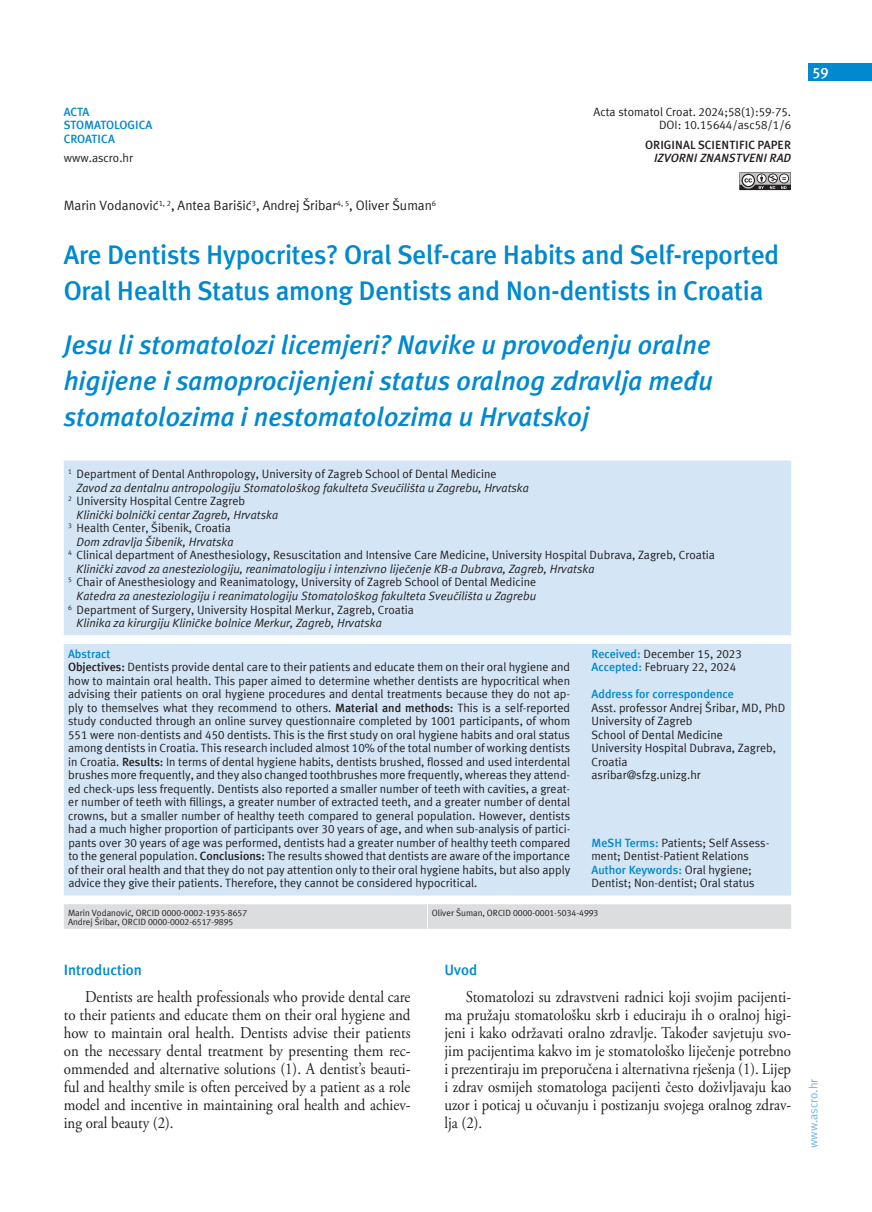
<style>
.page{position:relative;width:872px;height:1212px;background:#fff}
.page>*{position:absolute;margin:0;border:0;box-sizing:border-box;transform-origin:0 0}
.t1{font:italic 700 27px/36px "Meta ASC";color:#0089cf;text-align:justify}
.t2{font:700 27px/36px "Meta ASC";letter-spacing:-.01em;color:#0089cf}
.t3{font:16.5px/18px "Adobe Garamond Pro";color:#231f20;text-align:justify;scale:.9 1}
.t4{font:700 15px "Meta ASC";color:#0089cf}
.t5{font:700 15px "Meta ASC";color:#fff}
.t6{font:13.5px "Meta ASC";color:#231f20}
.t7{font:12px/13.5px "Meta ASC";color:#231f20}
.t8{font:italic 12px "Meta ASC";color:#231f20}
.t9{font:700 12px/13.5px "Meta ASC";color:#0089cf}
.t10{font:700 12px "Meta ASC";letter-spacing:.005em;color:#231f20}
.t11{font:italic 700 12px "Meta ASC";letter-spacing:.005em;color:#231f20}
.t12{font:12px "Meta ASC";color:#77b6e4}
.t13{font:9px/9px "Meta ASC";color:#231f20}
.s1{font-weight:700;color:#0089cf}
.s2{font-weight:700}
</style>
<div class="page">
<div style="left:808px;top:64px;width:64px;height:17px;background:#0089cf"></div>
<div style="left:64px;top:460px;width:727px;height:175px;background:#d4e6f6"></div>
<div style="left:64px;top:635px;width:727px;height:261px;background:#d4e6f6"></div>
<div style="left:64px;top:904px;width:727px;height:25px;background:#dcdddf"></div>
<svg style="left:739px;top:172px;width:52px;height:18px"></svg>
<p class="t9" style="left:64px;top:105px;width:90px">ACTA<br>STOMATOLOGICA<br>CROATICA</p>
<p class="t7" style="left:64px;top:151px;width:71px">www.ascro.hr</p>
<p class="t7" style="left:593px;top:105px;width:199px;text-align:right">Acta stomatol Croat. 2024;58(1):59-75.<br>DOI: 10.15644/asc58/1/6</p>
<p class="t10" style="left:645px;top:138px;width:147px">ORIGINAL SCIENTIFIC PAPER</p>
<p class="t11" style="left:654px;top:151px;width:139px">IZVORNI ZNANSTVENI RAD</p>
<p class="t6" style="left:64px;top:198px;width:374px">Marin Vodanović<sup>1,</sup> <sup>2</sup>, Antea Barišić<sup>3</sup>, Andrej Šribar<sup>4,</sup> <sup>5</sup>, Oliver Šuman<sup>6</sup></p>
<h1 class="t2" style="left:64px;top:237px;width:717px">Are Dentists Hypocrites? Oral Self-care Habits and Self-reported<br>Oral Health Status among Dentists and Non-dentists in Croatia</h1>
<h1 class="t1" style="left:64px;top:327px;width:650px">Jesu li stomatolozi licemjeri? Navike u provođenju oralne higijene i samoprocijenjeni status oralnog zdravlja među stomatolozima i nestomatolozima u Hrvatskoj</h1>
<p class="t7" style="left:68px;top:467px;width:430px"><sup>1</sup> Department of Dental Anthropology, University of Zagreb School of Dental Medicine</p>
<p class="t8" style="left:77px;top:481px;width:454px">Zavod za dentalnu antropologiju Stomatološkog fakulteta Sveučilišta u Zagrebu, Hrvatska</p>
<p class="t7" style="left:68px;top:494px;width:178px"><sup>2</sup> University Hospital Centre Zagreb</p>
<p class="t8" style="left:77px;top:508px;width:203px">Klinički bolnički centar Zagreb, Hrvatska</p>
<p class="t7" style="left:68px;top:521px;width:164px"><sup>3</sup> Health Center, Šibenik, Croatia</p>
<p class="t8" style="left:77px;top:535px;width:158px">Dom zdravlja Šibenik, Hrvatska</p>
<p class="t7" style="left:68px;top:548px;width:648px"><sup>4</sup> Clinical department of Anesthesiology, Resuscitation and Intensive Care Medicine, University Hospital Dubrava, Zagreb, Croatia</p>
<p class="t8" style="left:77px;top:562px;width:519px">Klinički zavod za anesteziologiju, reanimatologiju i intenzivno liječenje KB-a Dubrava, Zagreb, Hrvatska</p>
<p class="t7" style="left:68px;top:575px;width:469px"><sup>5</sup> Chair of Anesthesiology and Reanimatology, University of Zagreb School of Dental Medicine</p>
<p class="t8" style="left:77px;top:589px;width:461px">Katedra za anesteziologiju i reanimatologiju Stomatološkog fakulteta Sveučilišta u Zagrebu</p>
<p class="t7" style="left:68px;top:602px;width:347px"><sup>6</sup> Department of Surgery, University Hospital Merkur, Zagreb, Croatia</p>
<p class="t8" style="left:77px;top:616px;width:307px">Klinika za kirurgiju Kliničke bolnice Merkur, Zagreb, Hrvatska</p>
<p class="t7" style="left:68px;top:647px;width:504px"><span class="s1">Abstract<br></span><span class="s2">Objectives:</span> Dentists provide dental care to their patients and educate them on their oral hygiene and how to maintain oral health. This paper aimed to determine whether dentists are hypocritical when advising their patients on oral hygiene procedures and dental treatments because they do not ap&shy;ply to themselves what they recommend to others. <span class="s2">Material and methods:</span> This is a self-reported study conducted through an online survey questionnaire completed by 1001 participants, of whom 551 were non-dentists and 450 dentists. This is the first study on oral hygiene habits and oral status among dentists in Croatia. This research included almost 10% of the total number of working dentists in Croatia. <span class="s2">Results:</span> In terms of dental hygiene habits, dentists brushed, flossed and used interdental brushes more frequently, and they also changed toothbrushes more frequently, whereas they attend&shy;ed check-ups less frequently. Dentists also reported a smaller number of teeth with cavities, a great&shy;er number of teeth with fillings, a greater number of extracted teeth, and a greater number of dental crowns, but a smaller number of healthy teeth compared to general population. However, dentists had a much higher proportion of participants over 30 years of age, and when sub-analysis of partici&shy;pants over 30 years of age was performed, dentists had a greater number of healthy teeth compared to the general population. <span class="s2">Conclusions:</span> The results showed that dentists are aware of the importance of their oral health and that they do not pay attention only to their oral hygiene habits, but also apply advice they give their patients. Therefore, they cannot be considered hypocritical.</p>
<p class="t7" style="left:591px;top:647px;width:152px"><span class="s1">Received:</span> December 15, 2023<br><span class="s1">Accepted:</span> February 22, 2024</p>
<p class="t9" style="left:591px;top:687px;width:144px">Address for correspondence</p>
<p class="t7" style="left:591px;top:701px;width:195px">Asst. professor Andrej Šribar, MD, PhD<br>University of Zagreb<br>School of Dental Medicine<br>University Hospital Dubrava, Zagreb,<br>Croatia<br>asribar@sfzg.unizg.hr</p>
<p class="t7" style="left:591px;top:836px;width:179px"><span class="s1">MeSH Terms:</span> Patients; Self Assess&shy;ment; Dentist-Patient Relations <span class="s1">Author Keywords:</span> Oral hygiene; Dentist; Non-dentist; Oral status</p>
<p class="t13" style="left:68px;top:908px;width:181px">Marin Vodanović, ORCID 0000-0002-1935-8657<br>Andrej Šribar, ORCID 0000-0002-6517-9895</p>
<p class="t13" style="left:432px;top:908px;width:168px">Oliver Šuman, ORCID 0000-0001-5034-4993</p>
<p class="t4" style="left:64px;top:961px;width:80px">Introduction</p>
<p class="t3" style="left:64px;top:988px;width:387px;text-indent:21px">Dentists are health professionals who provide dental care to their patients and educate them on their oral hygiene and how to maintain oral health. Dentists advise their patients on the necessary dental treatment by presenting them rec&shy;ommended and alternative solutions (1). A dentist’s beauti&shy;ful and healthy smile is often perceived by a patient as a role model and incentive in maintaining oral health and achiev&shy;ing oral beauty (2).</p>
<p class="t4" style="left:444px;top:961px;width:34px">Uvod</p>
<p class="t3" style="left:444px;top:988px;width:387px;text-indent:21px">Stomatolozi su zdravstveni radnici koji svojim pacijenti&shy;ma pružaju stomatološku skrb i educiraju ih o oralnoj higi&shy;jeni i kako održavati oralno zdravlje. Također savjetuju svo&shy;jim pacijentima kakvo im je stomatološko liječenje potrebno i prezentiraju im preporučena i alternativna rješenja (1). Lijep i zdrav osmijeh stomatologa pacijenti često doživljavaju kao uzor i poticaj u očuvanju i postizanju svojega oralnog zdrav&shy;lja (2).</p>
<p class="t5" style="left:812px;top:64px;width:18px">59</p>
<p class="t12" style="left:806px;top:1148px;width:71px;rotate:-90deg">www.ascro.hr</p>
</div>
